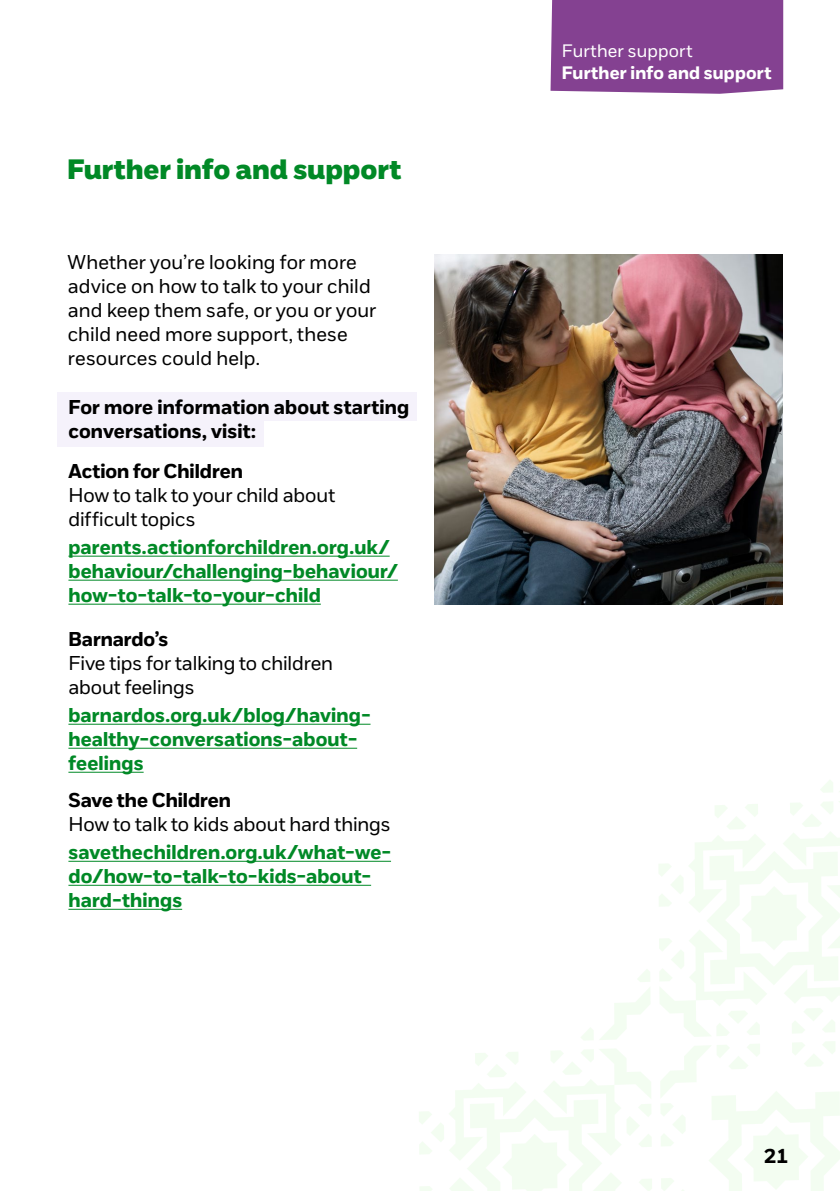
<style>
.page{position:relative;width:840px;height:1191px;background:#fff}
.page>*{position:absolute;margin:0;border:0;box-sizing:border-box;transform-origin:0 0}
.Standfirst_heading_2{font:28px "NSPCC Headline";letter-spacing:.01em;color:#018926}
.Bullet_FINAL_Brush_1{font:20px/24px "NSPCC";letter-spacing:.005em;color:#000}
.t1{font:700 20px/24px "NSPCC";letter-spacing:.01em;color:#018926}
.Body_16_19{font:700 20px/24px "NSPCC";letter-spacing:.01em;color:#000}
.t2{font:700 18px/22px "NSPCC";letter-spacing:.015em;color:#fff}
.s1{font-weight:700}
.s2{font-weight:400}
</style>
<div class="page">
<svg style="left:820px;top:780px;width:13px;height:12px"></svg>
<svg style="left:419px;top:1049px;width:232px;height:142px"></svg>
<svg style="left:581px;top:969px;width:69px;height:71px"></svg>
<svg style="left:659px;top:802px;width:180px;height:389px"></svg>
<div style="left:57px;top:419px;width:206px;height:28px;background:#f5f2fb"></div>
<div style="left:57px;top:392px;width:360px;height:29px;background:#f5f2fb"></div>
<hr style="left:68px;top:556px;width:321px;height:1px;background:#018926">
<hr style="left:68px;top:580px;width:329px;height:1px;background:#018926">
<hr style="left:68px;top:604px;width:253px;height:1px;background:#018926">
<hr style="left:68px;top:724px;width:302px;height:1px;background:#018926">
<hr style="left:68px;top:748px;width:289px;height:1px;background:#018926">
<hr style="left:68px;top:772px;width:75px;height:1px;background:#018926">
<hr style="left:68px;top:861px;width:323px;height:1px;background:#018926">
<hr style="left:68px;top:885px;width:303px;height:1px;background:#018926">
<hr style="left:68px;top:909px;width:114px;height:1px;background:#018926">
<img style="left:434px;top:254px;width:348px;height:350px">
<div style="left:550px;top:0;width:232px;height:94px;background:#844191"></div>
<p class="Standfirst_heading_2" style="left:67px;top:152px;width:335px">Further info and support</p>
<p class="Bullet_FINAL_Brush_1" style="left:68px;top:250px;width:310px">Whether you’re looking for more advice on how to talk to your child and keep them safe, or you or your child need more support, these resources could help.</p>
<p class="Body_16_19" style="left:68px;top:395px;width:342px">For more information about starting conversations, visit:</p>
<p class="Bullet_FINAL_Brush_1" style="left:68px;top:459px;width:268px"><span class="s1">Action for Children<br></span>How to talk to your child about difficult topics</p>
<p class="t1" style="left:68px;top:535px;width:331px">parents.actionforchildren.org.uk/ behaviour/challenging-behaviour/ how-to-talk-to-your-child</p>
<p class="Bullet_FINAL_Brush_1" style="left:68px;top:627px;width:266px"><span class="s1">Barnardo’s<br></span>Five tips for talking to children about feelings</p>
<p class="t1" style="left:68px;top:703px;width:303px">barnardos.org.uk/blog/having&shy;healthy-conversations-about&shy;feelings</p>
<p class="Bullet_FINAL_Brush_1" style="left:68px;top:788px;width:323px"><span class="s1">Save the Children<br></span>How to talk to kids about hard things</p>
<p class="t1" style="left:68px;top:840px;width:324px">savethechildren.org.uk/what-we&shy;do/how-to-talk-to-kids-about&shy;hard-things</p>
<p class="t2" style="left:561px;top:39px;width:211px"><span class="s2">Further support<br></span>Further info and support</p>
<p class="Body_16_19" style="left:763px;top:1143px;width:26px">21</p>
</div>
